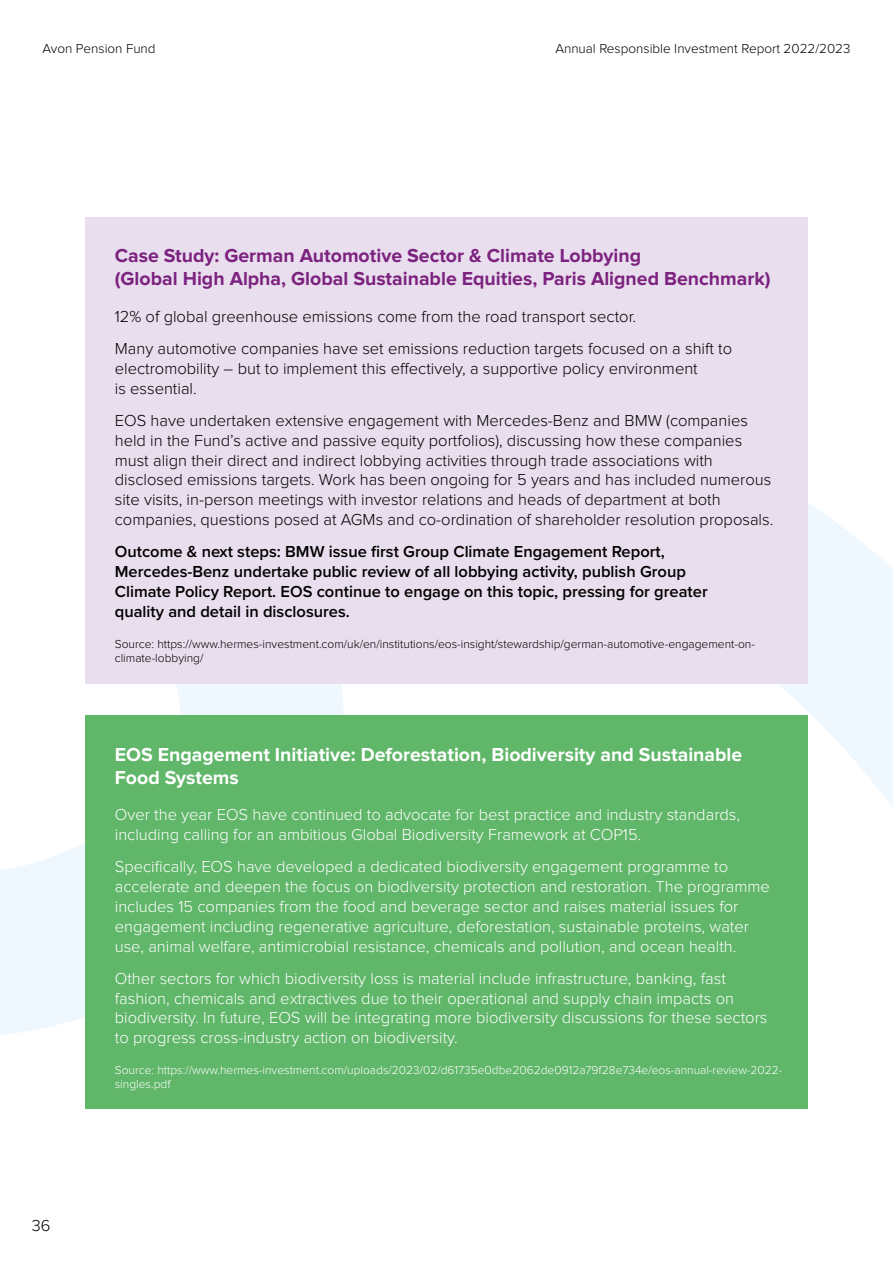
<style>
.page{position:relative;width:893px;height:1263px;background:#fff}
.page>*{position:absolute;margin:0;border:0;box-sizing:border-box;transform-origin:0 0}
.t1{font:700 19.5px/23.4px "Proxima Nova";color:#7c227f}
.t2{font:700 19.5px/23.4px "Proxima Nova";color:#fff}
.t3{font:300 16.5px/19.8px "Proxima Nova";color:#fff}
.t4{font:300 16.5px/19.8px "Proxima Nova";color:#000}
.t5{font:600 16.5px/19.8px "Proxima Nova";color:#000}
.t6{font:300 13.5px "Proxima Nova";color:#000}
.t7{font:300 12px/14.4px "Proxima Nova";color:#000}
.t8{font:300 12px/14.4px "Proxima Nova";color:#fff}
</style>
<div class="page">
<svg style="left:0;top:503px;width:893px;height:532px"></svg>
<div style="left:85px;top:217px;width:723px;height:466px;background:#e9deee"></div>
<div style="left:85px;top:715px;width:723px;height:394px;background:#60b669"></div>
<p class="t6" style="left:43px;top:43px;width:115px">Avon Pension Fund</p>
<p class="t6" style="left:555px;top:43px;width:297px">Annual Responsible Investment Report 2022/2023</p>
<p class="t1" style="left:115px;top:245px;width:657px">Case Study: German Automotive Sector &amp; Climate Lobbying<br>(Global High Alpha, Global Sustainable Equities, Paris Aligned Benchmark)</p>
<p class="t4" style="left:115px;top:301px;width:619px;line-height:32.2px">12% of global greenhouse emissions come from the road transport sector.<br>Many automotive companies have set emissions reduction targets focused on a shift to</p>
<p class="t4" style="left:115px;top:359px;width:584px">electromobility – but to implement this effectively, a supportive policy environment is essential.</p>
<p class="t4" style="left:115px;top:411px;width:660px">EOS have undertaken extensive engagement with Mercedes-Benz and BMW (companies held in the Fund’s active and passive equity portfolios), discussing how these companies must align their direct and indirect lobbying activities through trade associations with disclosed emissions targets. Work has been ongoing for 5 years and has included numerous site visits, in-person meetings with investor relations and heads of department at both companies, questions posed at AGMs and co-ordination of shareholder resolution proposals.</p>
<p class="t5" style="left:115px;top:541px;width:594px">Outcome &amp; next steps: BMW issue first Group Climate Engagement Report, Mercedes-Benz undertake public review of all lobbying activity, publish Group Climate Policy Report. EOS continue to engage on this topic, pressing for greater quality and detail in disclosures.</p>
<p class="t7" style="left:115px;top:637px;width:642px">Source: https://www.hermes-investment.com/uk/en/institutions/eos-insight/stewardship/german-automotive-engagement-on&shy;climate-lobbying/</p>
<p class="t4" style="left:32px;top:1216px;width:20px">36</p>
<p class="t2" style="left:115px;top:743px;width:629px">EOS Engagement Initiative: Deforestation, Biodiversity and Sustainable<br>Food Systems</p>
<p class="t3" style="left:115px;top:806px;width:627px">Over the year EOS have continued to advocate for best practice and industry standards, including calling for an ambitious Global Biodiversity Framework at COP15.</p>
<p class="t3" style="left:115px;top:858px;width:657px">Specifically, EOS have developed a dedicated biodiversity engagement programme to accelerate and deepen the focus on biodiversity protection and restoration. The programme includes 15 companies from the food and beverage sector and raises material issues for engagement including regenerative agriculture, deforestation, sustainable proteins, water use, animal welfare, antimicrobial resistance, chemicals and pollution, and ocean health.</p>
<p class="t3" style="left:115px;top:969px;width:654px">Other sectors for which biodiversity loss is material include infrastructure, banking, fast fashion, chemicals and extractives due to their operational and supply chain impacts on biodiversity. In future, EOS will be integrating more biodiversity discussions for these sectors to progress cross-industry action on biodiversity.</p>
<p class="t8" style="left:115px;top:1063px;width:669px">Source: https://www.hermes-investment.com/uploads/2023/02/d61735e0dbe2062de0912a79f28e734e/eos-annual-review-2022- singles.pdf</p>
</div>
